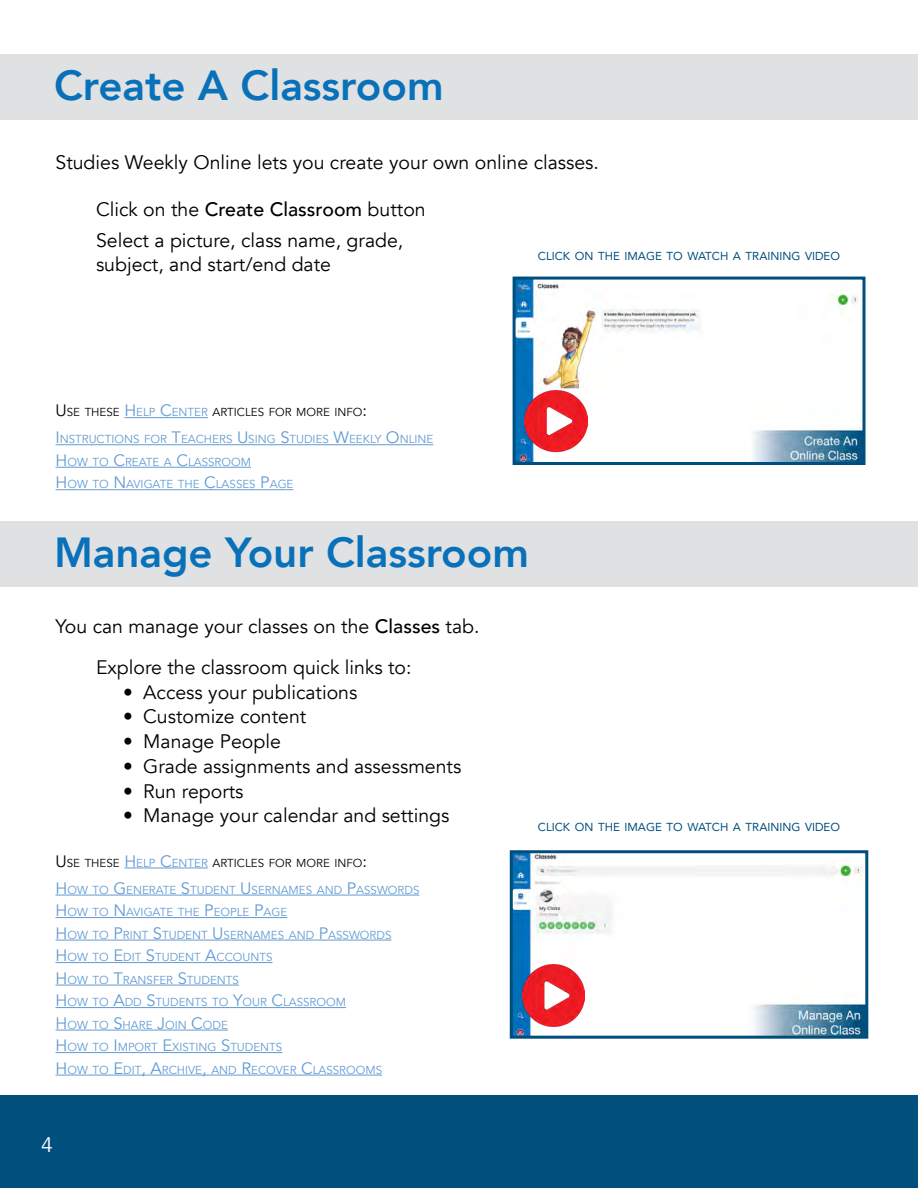
<style>
.page{position:relative;width:918px;height:1188px;background:#fff}
.page>*{position:absolute;margin:0;border:0;box-sizing:border-box;transform-origin:0 0}
.t1{font:800 42px "Avenir";color:#0871b9}
.t2{font:21px "Avenir";color:#fff}
.t3{font:19.5px/30.8px "Avenir";color:#000}
.t4{font:11.55px/22.5px "Avenir";color:#629bd3}
.t5{font:11.55px "Avenir";color:#000}
.t6{font:11.55px "Avenir";color:#004f7d}
.s1{font-weight:500}
.s2{font-size:16.5px}
.s3{font-size:16.5px;color:#619bd3}
.s4{color:#619bd3}
</style>
<div class="page">
<div style="left:0;top:1095px;width:918px;height:93px;background:#004f7d"></div>
<div style="left:0;top:54px;width:918px;height:65px;background:#e0e1e2"></div>
<img style="left:517px;top:281px;width:345px;height:180px">
<div style="left:513px;top:277px;width:353px;height:188px;border:3px solid #004e7d"></div>
<div style="left:0;top:521px;width:918px;height:65px;background:#e0e1e2"></div>
<img style="left:514px;top:854px;width:350px;height:181px">
<div style="left:510px;top:850px;width:358px;height:189px;border:3px solid #004e7d"></div>
<hr style="left:124px;top:417px;width:84px;height:1px;background:#619bd3">
<hr style="left:56px;top:444px;width:377px;height:1px;background:#629bd3">
<hr style="left:56px;top:467px;width:195px;height:1px;background:#629bd3">
<hr style="left:56px;top:489px;width:238px;height:1px;background:#629bd3">
<hr style="left:124px;top:868px;width:84px;height:1px;background:#619bd3">
<hr style="left:56px;top:895px;width:363px;height:1px;background:#629bd3">
<hr style="left:56px;top:917px;width:231px;height:1px;background:#629bd3">
<hr style="left:56px;top:940px;width:335px;height:1px;background:#629bd3">
<hr style="left:56px;top:962px;width:217px;height:1px;background:#629bd3">
<hr style="left:56px;top:985px;width:183px;height:1px;background:#629bd3">
<hr style="left:56px;top:1007px;width:290px;height:1px;background:#629bd3">
<hr style="left:56px;top:1030px;width:172px;height:1px;background:#629bd3">
<hr style="left:56px;top:1052px;width:226px;height:1px;background:#629bd3">
<hr style="left:56px;top:1075px;width:326px;height:1px;background:#629bd3">
<img style="left:525px;top:391px;width:62px;height:73px">
<img style="left:522px;top:965px;width:62px;height:74px">
<h1 class="t1" style="left:54px;top:53px;width:391px">Create A Classroom</h1>
<h3 class="t3" style="left:56px;top:147px;width:545px">Studies Weekly Online lets you create your own online classes.</h3>
<h3 class="t3" style="left:96px;top:194px;width:331px">Click on the <span class="s1">Create Classroom</span> button<br>Select a picture, class name, grade,</h3>
<h3 class="t3" style="left:96px;top:249px;width:237px">subject, and start/end date</h3>
<p class="t6" style="left:538px;top:246px;width:304px">CLICK ON THE IMAGE TO WATCH A TRAINING VIDEO</p>
<p class="t5" style="left:56px;top:406px;width:313px"><span class="s2">U</span>SE THESE <span class="s3">H</span> <span class="s4">ELP</span> <span class="s3">C</span><span class="s4">ENTER</span> ARTICLES FOR MORE INFO<span class="s2">:</span></p>
<p class="t4" style="left:55px;top:428px;width:379px"><span class="s2">I</span> NSTRUCTIONS FOR <span class="s2">T</span>EACHERS <span class="s2">U</span>SING <span class="s2">S</span>TUDIES <span class="s2">W</span>EEKLY <span class="s2">O</span>NLINE<br><span class="s2">H</span> OW TO <span class="s2">C</span>REATE A <span class="s2">C</span>LASSROOM<br><span class="s2">H</span> OW TO <span class="s2">N</span>AVIGATE THE <span class="s2">C</span>LASSES <span class="s2">P</span>AGE</p>
<h1 class="t1" style="left:54px;top:520px;width:477px">Manage Your Classroom</h1>
<h3 class="t3" style="left:96px;top:606px;width:385px;line-height:41.2px;text-indent:-41px">You can manage your classes on the <span class="s1">Classes</span> tab.<br>Explore the classroom quick links to:</h3>
<h3 class="t3" style="left:123px;top:677px;width:236px">• Access your publications</h3>
<h3 class="t3" style="left:123px;top:702px;width:185px">• Customize content</h3>
<h3 class="t3" style="left:123px;top:726px;width:159px">• Manage People</h3>
<h3 class="t3" style="left:123px;top:751px;width:340px">• Grade assignments and assessments</h3>
<h3 class="t3" style="left:123px;top:776px;width:122px">• Run reports</h3>
<h3 class="t3" style="left:123px;top:801px;width:328px">• Manage your calendar and settings</h3>
<p class="t5" style="left:56px;top:856px;width:313px"><span class="s2">U</span>SE THESE <span class="s3">H</span> <span class="s4">ELP</span> <span class="s3">C</span><span class="s4">ENTER</span> ARTICLES FOR MORE INFO<span class="s2">:</span></p>
<p class="t4" style="left:55px;top:879px;width:365px"><span class="s2">H</span> OW TO <span class="s2">G</span>ENERATE <span class="s2">S</span>TU DENT <span class="s2">U</span>SERNAMES AND <span class="s2">P</span>ASSWORDS <span class="s2">H</span> OW TO <span class="s2">N</span>AVIGATE THE <span class="s2">P</span>EOPLE <span class="s2">P</span>AGE<br><span class="s2">H</span> OW TO <span class="s2">P</span> RINT <span class="s2">S</span>TU DENT <span class="s2">U</span>SERNAMES AND <span class="s2">P</span>ASSWORDS<br><span class="s2">H</span> OW TO <span class="s2">E</span>DIT <span class="s2">S</span>TU DENT <span class="s2">A</span>CCOU NTS<br><span class="s2">H</span> OW TO <span class="s2">T</span>RANSFER <span class="s2">S</span>TU DENTS<br><span class="s2">H</span> OW TO <span class="s2">A</span>DD <span class="s2">S</span>TU DENTS TO <span class="s2">Y</span>OU R <span class="s2">C</span>LASSROOM<br><span class="s2">H</span> OW TO <span class="s2">S</span>HARE <span class="s2">J</span>OIN <span class="s2">C</span>ODE<br><span class="s2">H</span> OW TO <span class="s2">I</span> MPORT <span class="s2">E</span>XISTING <span class="s2">S</span>TUDENTS<br><span class="s2">H</span> OW TO <span class="s2">E</span> DIT<span class="s2">, A</span>RCHIVE<span class="s2">,</span> AND <span class="s2">R</span>ECOVER <span class="s2">C</span>LASSROOMS</p>
<p class="t6" style="left:538px;top:818px;width:304px">CLICK ON THE IMAGE TO WATCH A TRAINING VIDEO</p>
<h2 class="t2" style="left:41px;top:1132px;width:13px">4</h2>
</div>
